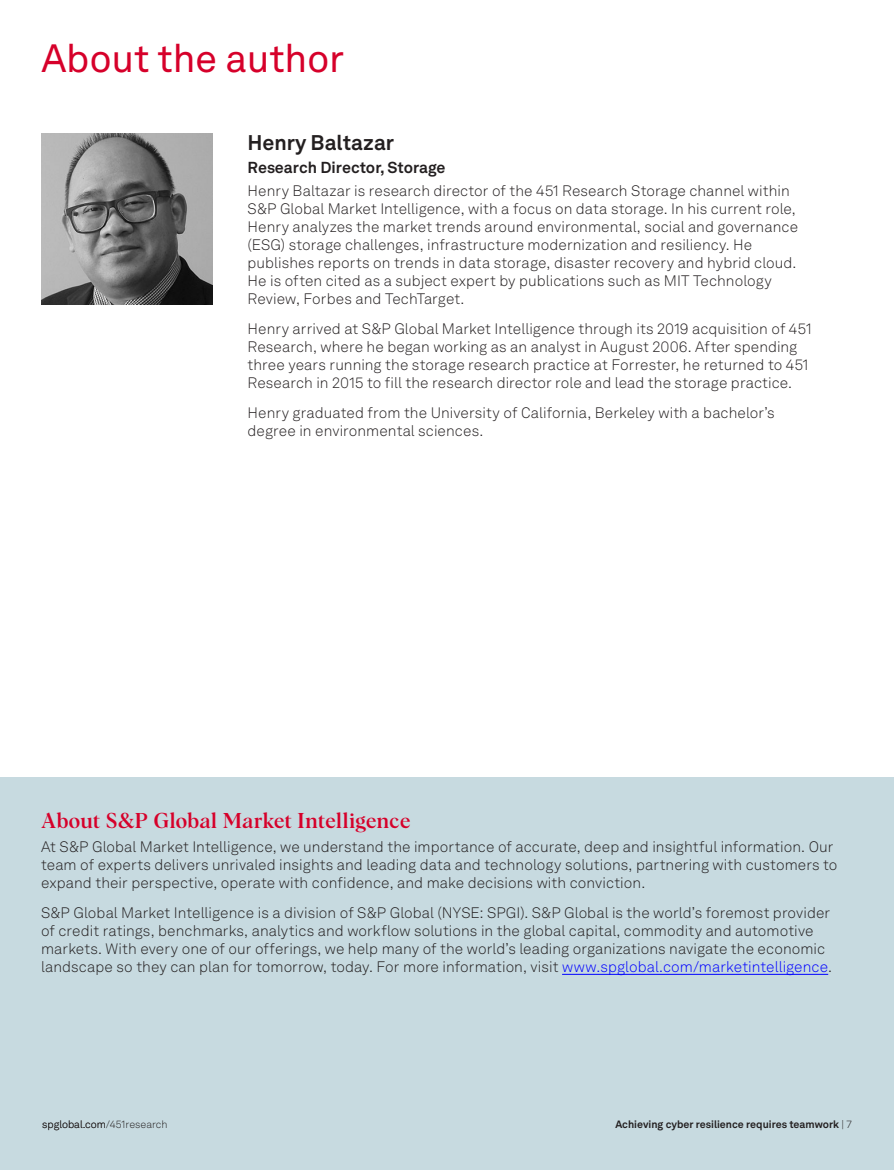
<style>
.page{position:relative;width:894px;height:1170px;background:#fff}
.page>*{position:absolute;margin:0;border:0;box-sizing:border-box;transform-origin:0 0}
.t1{font:39px "Akkurat LL";letter-spacing:-.01em;color:#d6002a}
.t2{font:500 21px "Albra";letter-spacing:.015em;color:#d6002a}
.About_Author_-_Author{font:700 21px "Akkurat LL";color:#231f20}
.About_Author_-_Title{font:700 15.75px "Akkurat LL";color:#231f20}
.b_Normal{font:300 15px/18px "Akkurat LL";letter-spacing:.005em;color:#231f20}
.t3{font:700 10.5px "Akkurat LL";color:#231f20}
.t4{font:300 10.5px "Akkurat LL";color:#231f20}
.s1{color:#00f}
.s2{font-weight:300}
</style>
<div class="page">
<div style="left:0;top:777px;width:893px;height:393px;background:#c7dae0"></div>
<img style="left:42px;top:134px;width:170px;height:170px">
<hr style="left:562px;top:974px;width:265px;height:1px;background:#00f">
<h1 class="t1" style="left:42px;top:29px;width:304px">About the author</h1>
<p class="About_Author_-_Author" style="left:247px;top:126px;width:148px">Henry Baltazar</p>
<p class="About_Author_-_Title" style="left:247px;top:155px;width:199px">Research Director, Storage</p>
<p class="b_Normal" style="left:247px;top:181px;width:552px">Henry Baltazar is research director of the 451 Research Storage channel within S&amp;P Global Market Intelligence, with a focus on data storage. In his current role, Henry analyzes the market trends around environmental, social and governance (ESG) storage challenges, infrastructure modernization and resiliency. He publishes reports on trends in data storage, disaster recovery and hybrid cloud.<br>He is often cited as a subject expert by publications such as MIT Technology Review, Forbes and TechTarget.</p>
<p class="b_Normal" style="left:247px;top:319px;width:565px">Henry arrived at S&amp;P Global Market Intelligence through its 2019 acquisition of 451<br>Research, where he began working as an analyst in August 2006. After spending three years running the storage research practice at Forrester, he returned to 451<br>Research in 2015 to fill the research director role and lead the storage practice.</p>
<p class="b_Normal" style="left:247px;top:403px;width:528px">Henry graduated from the University of California, Berkeley with a bachelor’s degree in environmental sciences.</p>
<h2 class="t2" style="left:41px;top:805px;width:371px">About S&amp;P Global Market Intelligence</h2>
<p class="b_Normal" style="left:41px;top:838px;width:797px">At S&amp;P Global Market Intelligence, we understand the importance of accurate, deep and insightful information. Our team of experts delivers unrivaled insights and leading data and technology solutions, partnering with customers to expand their perspective, operate with confidence, and make decisions with conviction.</p>
<p class="b_Normal" style="left:41px;top:904px;width:792px">S&amp;P Global Market Intelligence is a division of S&amp;P Global (NYSE: SPGI). S&amp;P Global is the world’s foremost provider of credit ratings, benchmarks, analytics and workflow solutions in the global capital, commodity and automotive markets. With every one of our offerings, we help many of the world’s leading organizations navigate the economic landscape so they can plan for tomorrow, today. For more information, visit <span class="s1">www.spglobal.com/marketintelligence</span>.</p>
<p class="t4" style="left:42px;top:1116px;width:127px">spglobal.com/451research</p>
<p class="t3" style="left:615px;top:1116px;width:238px">Achieving cyber resilience requires teamwork <span class="s2">| 7</span></p>
</div>
